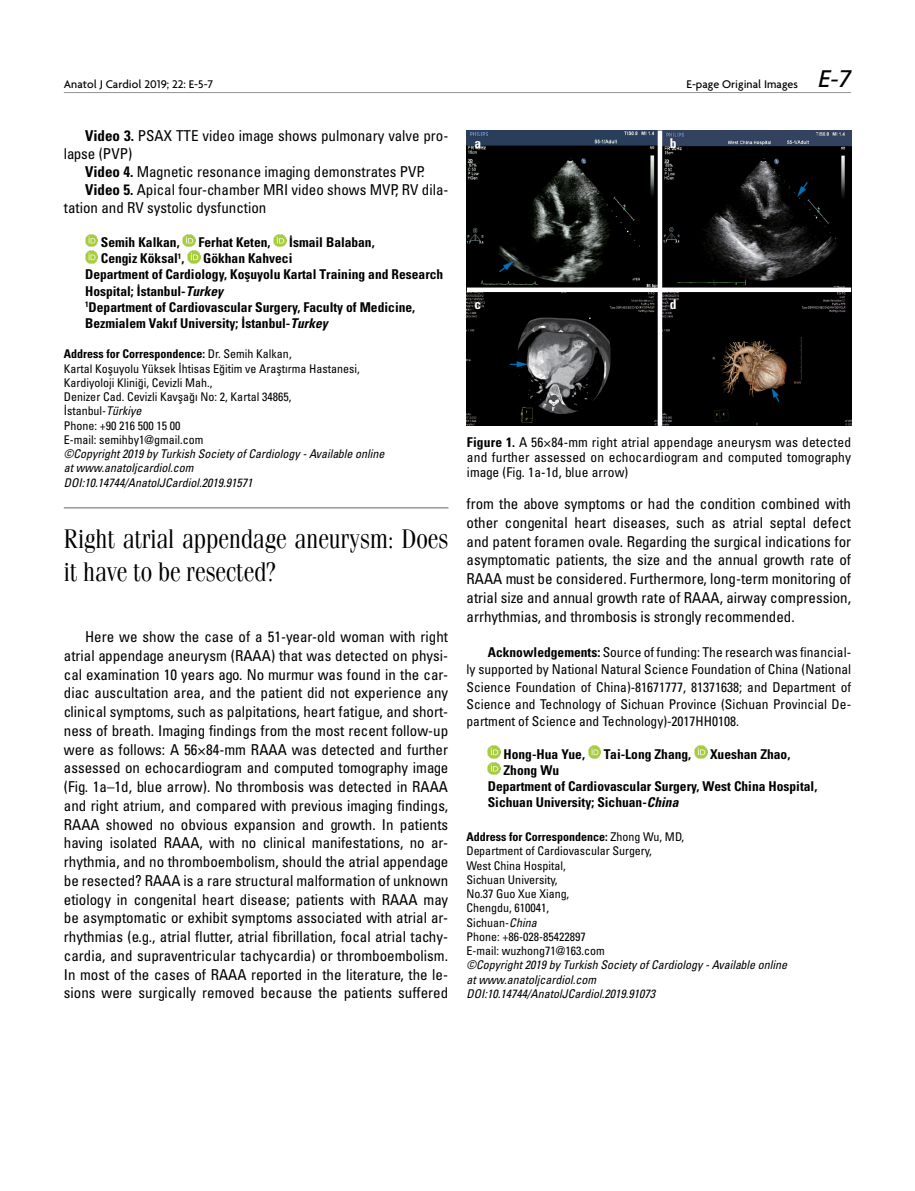
<style>
.page{position:relative;width:915px;height:1191px;background:#fff}
.page>*{position:absolute;margin:0;border:0;box-sizing:border-box;transform-origin:0 0}
.t1{font:27px/33px "Fenice Tr";color:#000;scale:.85 1}
.t2{font:15px/18.8px "Univers Condensed Tr";color:#000;text-align:justify}
.t3{font:13.5px/17.2px "Univers Condensed Tr";color:#000;text-align:justify}
.t4{font:13.5px/16.2px "Univers Cond Bd Tr";color:#000}
.t5{font:13.5px "Univers Cond Bd Tr";color:#fff}
.t6{font:12px/14.2px "Univers Condensed Tr";color:#000}
.t7{font:12px/14.2px "Univers Cond Ita Tr";color:#000}
.t8{font:12px "Univers Cond Bd Tr";color:#000}
.t9{font:500 12px "Firma";color:#000}
.s1{font-family:"Frutiger Italic Tr";font-weight:400;font-size:24px}
.s2{font-family:"Univers Cond Bd Tr"}
.s3{font-family:"Univers Cond Bd Ita Tr"}
.s4{font-family:"Univers Condensed Tr"}
.s5{font-family:"Univers Cond Ita Tr"}
</style>
<div class="page">
<hr style="left:64px;top:92px;width:786px;height:1px;background:#939598">
<svg style="left:273px;top:234px;width:13px;height:13px"></svg>
<svg style="left:85px;top:234px;width:13px;height:29px"></svg>
<svg style="left:183px;top:234px;width:17px;height:29px"></svg>
<hr style="left:64px;top:507px;width:384px;height:1px;background:#636466">
<svg style="left:588px;top:746px;width:12px;height:12px"></svg>
<svg style="left:694px;top:746px;width:12px;height:12px"></svg>
<svg style="left:487px;top:746px;width:13px;height:29px"></svg>
<img style="left:466px;top:131px;width:384px;height:295px">
<div style="left:657px;top:131px;width:5px;height:295px;background:#fff"></div>
<div style="left:466px;top:287px;width:384px;height:5px;background:#fff"></div>
<p class="t9" style="left:64px;top:77px;width:151px">Anatol J Cardiol 2019; 22: E-5-7</p>
<p class="t9" style="left:686px;top:77px;width:166px">E-page Original Images <span class="s1">E-7</span></p>
<p class="t2" style="left:85px;top:126px;width:365px"><span class="s2">Video 3.</span> PSAX TTE video image shows pulmonary valve pro-</p>
<p class="t2" style="left:64px;top:144px;width:70px">lapse (PVP)</p>
<p class="t2" style="left:85px;top:162px;width:341px"><span class="s2">Video 4.</span> Magnetic resonance imaging demonstrates PVP.</p>
<p class="t2" style="left:85px;top:180px;width:365px"><span class="s2">Video 5.</span> Apical four-chamber MRI video shows MVP, RV dila-</p>
<p class="t2" style="left:64px;top:198px;width:204px">tation and RV systolic dysfunction</p>
<p class="t4" style="left:101px;top:234px;width:80px">Semih Kalkan,</p>
<p class="t4" style="left:198px;top:234px;width:73px">Ferhat Keten,</p>
<p class="t4" style="left:289px;top:234px;width:87px">İsmail Balaban,</p>
<p class="t4" style="left:101px;top:250px;width:85px">Cengiz Köksal<sup>1</sup>,</p>
<p class="t5" style="left:669px;top:135px;width:8px">b</p>
<p class="t5" style="left:474px;top:135px;width:8px">a</p>
<p class="t4" style="left:85px;top:250px;width:359px;text-indent:118px">Gökhan Kahveci<br>Department of Cardiology, Koşuyolu Kartal Training and Research Hospital; İstanbul-<span class="s3">Turkey<br></span><sup>1</sup>Department of Cardiovascular Surgery, Faculty of Medicine, Bezmialem Vakıf University; İstanbul-<span class="s3">Turkey</span></p>
<p class="t8" style="left:64px;top:347px;width:229px">Address for Correspondence: <span class="s4">Dr. Semih Kalkan,</span></p>
<p class="t6" style="left:64px;top:361px;width:297px">Kartal Koşuyolu Yüksek İhtisas Eğitim ve Araştırma Hastanesi, Kardiyoloji Kliniği, Cevizli Mah.,<br>Denizer Cad. Cevizli Kavşağı No: 2, Kartal 34865, İstanbul-<span class="s5">Türkiye<br></span>Phone: +90 216 500 15 00<br>E-mail: semihby1@gmail.com</p>
<p class="t7" style="left:64px;top:446px;width:322px">©Copyright 2019 by Turkish Society of Cardiology - Available online at www.anatoljcardiol.com<br>DOI:10.14744/AnatolJCardiol.2019.91571</p>
<p class="t5" style="left:669px;top:296px;width:8px">d</p>
<p class="t5" style="left:474px;top:296px;width:8px">c</p>
<p class="t3" style="left:466px;top:434px;width:385px;line-height:15px"><span class="s2">Figure 1.</span> A 56 84-mm right atrial appendage aneurysm was detected and further assessed on echocardiogram and computed tomography image (Fig. 1a-1d, blue arrow)</p>
<h1 class="t1" style="left:64px;top:522px;width:453px">Right atrial appendage aneurysm: Does it have to be resected?</h1>
<p class="t2" style="left:64px;top:627px;width:386px;text-indent:21px">Here we show the case of a 51-year-old woman with right atrial appendage aneurysm (RAAA) that was detected on physi&shy;cal examination 10 years ago. No murmur was found in the car&shy;diac auscultation area, and the patient did not experience any clinical symptoms, such as palpitations, heart fatigue, and short&shy;ness of breath. Imaging findings from the most recent follow-up were as follows: A 56 84-mm RAAA was detected and further assessed on echocardiogram and computed tomography image (Fig. 1a–1d, blue arrow). No thrombosis was detected in RAAA and right atrium, and compared with previous imaging findings, RAAA showed no obvious expansion and growth. In patients having isolated RAAA, with no clinical manifestations, no ar&shy;rhythmia, and no thromboembolism, should the atrial appendage be resected? RAAA is a rare structural malformation of unknown etiology in congenital heart disease; patients with RAAA may be asymptomatic or exhibit symptoms associated with atrial ar&shy;rhythmias (e.g., atrial flutter, atrial fibrillation, focal atrial tachy&shy;cardia, and supraventricular tachycardia) or thromboembolism.<br>In most of the cases of RAAA reported in the literature, the le&shy;sions were surgically removed because the patients suffered</p>
<p class="t2" style="left:466px;top:494px;width:386px">from the above symptoms or had the condition combined with other congenital heart diseases, such as atrial septal defect and patent foramen ovale. Regarding the surgical indications for asymptomatic patients, the size and the annual growth rate of RAAA must be considered. Furthermore, long-term monitoring of atrial size and annual growth rate of RAAA, airway compression, arrhythmias, and thrombosis is strongly recommended.</p>
<p class="t3" style="left:466px;top:643px;width:386px;text-indent:21px"><span class="s2">Acknowledgements:</span> Source of funding: The research was financial&shy;ly supported by National Natural Science Foundation of China (National Science Foundation of China)-81671777, 81371638; and Department of Science and Technology of Sichuan Province (Sichuan Provincial De&shy;partment of Science and Technology)-2017HH0108.</p>
<p class="t4" style="left:503px;top:745px;width:83px">Hong-Hua Yue,</p>
<p class="t4" style="left:603px;top:745px;width:89px">Tai-Long Zhang,</p>
<p class="t4" style="left:709px;top:745px;width:82px">Xueshan Zhao,</p>
<p class="t4" style="left:487px;top:762px;width:331px;text-indent:16px">Zhong Wu<br>Department of Cardiovascular Surgery, West China Hospital,<br>Sichuan University; Sichuan-<span class="s3">China</span></p>
<p class="t8" style="left:466px;top:829px;width:219px">Address for Correspondence: <span class="s4">Zhong Wu, MD,</span></p>
<p class="t6" style="left:466px;top:843px;width:187px">Department of Cardiovascular Surgery,<br>West China Hospital,<br>Sichuan University,<br>No.37 Guo Xue Xiang,<br>Chengdu, 610041,<br>Sichuan-<span class="s5">China<br></span>Phone: +86-028-85422897<br>E-mail: wuzhong71@163.com</p>
<p class="t7" style="left:466px;top:957px;width:322px">©Copyright 2019 by Turkish Society of Cardiology - Available online at www.anatoljcardiol.com<br>DOI:10.14744/AnatolJCardiol.2019.91073</p>
</div>
